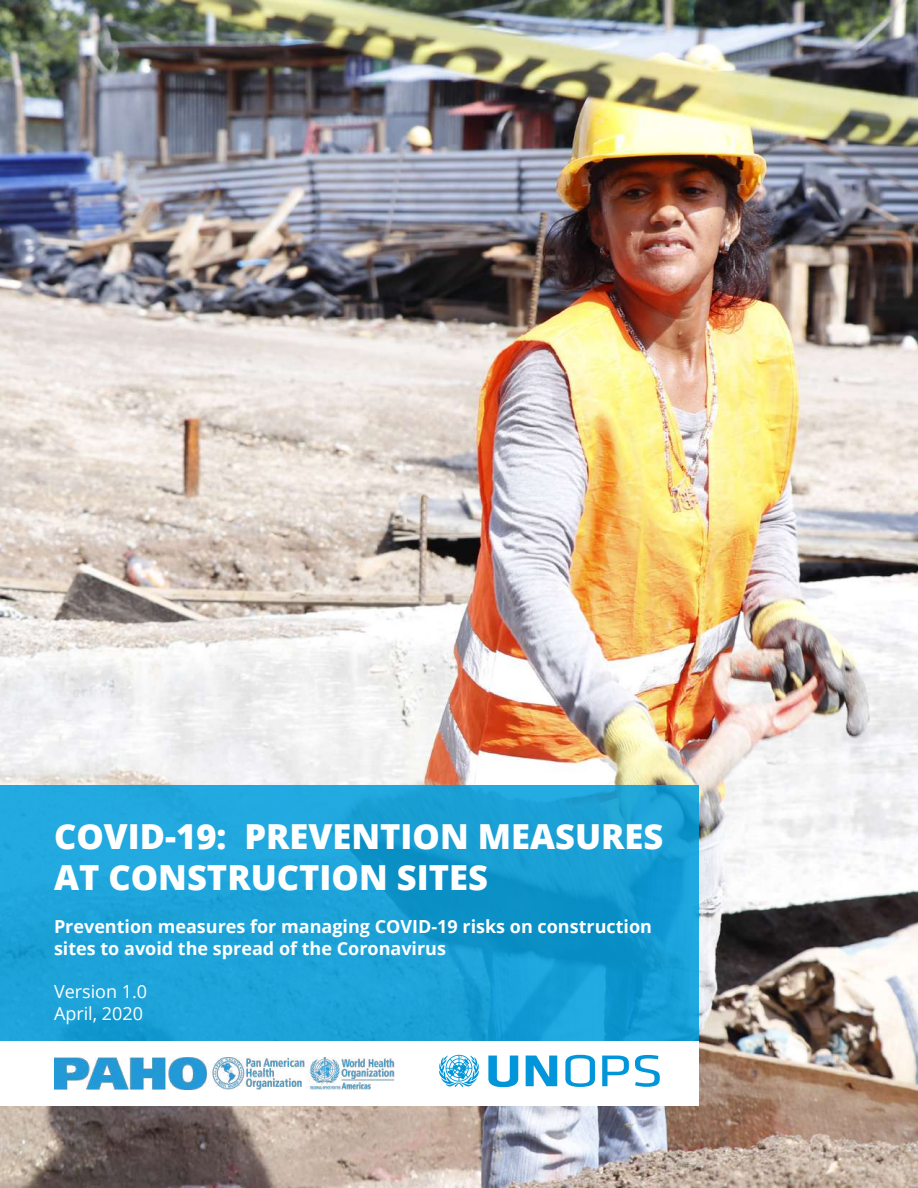
<style>
.page{position:relative;width:918px;height:1188px;background:#fff}
.page>*{position:absolute;margin:0;border:0;box-sizing:border-box;transform-origin:0 0}
.t1{font:800 34.5px/41.4px "Open Sans";color:#fff}
.t2{font:700 18px/21.6px "Open Sans";color:#fff}
.t3{font:18px/21.6px "Open Sans";color:#fff}
</style>
<div class="page">
<img style="left:0;top:0;width:918px;height:1188px">
<svg style="left:0;top:785px;width:699px;height:256px;background:#1aa0d6"></svg>
<div style="left:0;top:1041px;width:699px;height:65px;background:#fff"></div>
<img style="left:54px;top:1058px;width:341px;height:31px">
<svg style="left:439px;top:1055px;width:40px;height:32px"></svg>
<svg style="left:488px;top:1056px;width:30px;height:31px"></svg>
<svg style="left:526px;top:1056px;width:31px;height:30px"></svg>
<svg style="left:602px;top:1056px;width:27px;height:30px"></svg>
<svg style="left:565px;top:1055px;width:30px;height:32px"></svg>
<svg style="left:635px;top:1055px;width:25px;height:32px"></svg>
<h1 class="t1" style="left:54px;top:814px;width:611px">COVID-19: PREVENTION MEASURES<br>AT CONSTRUCTION SITES</h1>
<p class="t2" style="left:54px;top:915px;width:600px">Prevention measures for managing COVID-19 risks on construction sites to avoid the spread of the Coronavirus</p>
<p class="t3" style="left:54px;top:980px;width:95px">Version 1.0<br>April, 2020</p>
</div>
